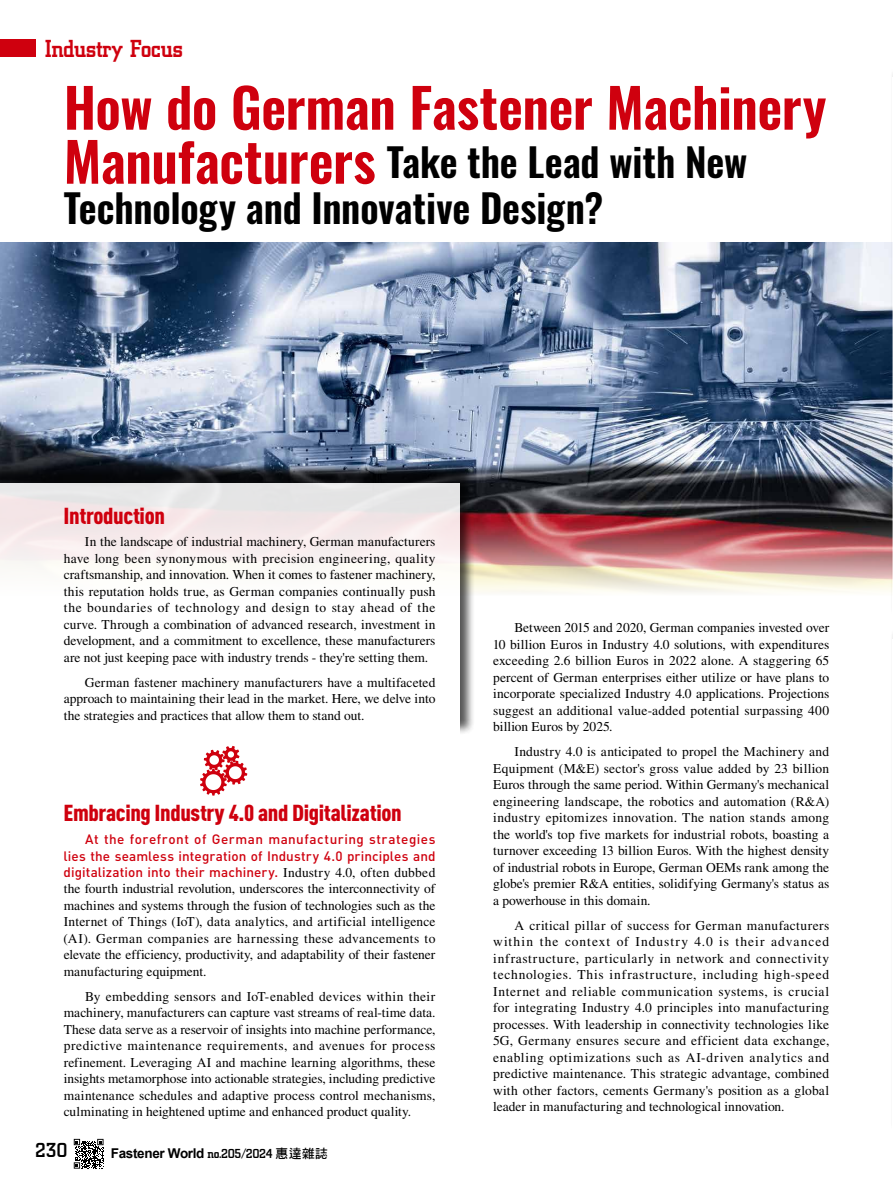
<style>
.page{position:relative;width:893px;height:1191px;background:#fff}
.page>*{position:absolute;margin:0;border:0;box-sizing:border-box;transform-origin:0 0}
.t1{font:600 54px "Oswald";letter-spacing:-.01em;color:#cf000e}
.t2{font:600 39px/46.5px "Oswald";letter-spacing:-.005em;color:#000}
.t3{font:500 25.5px "City D";letter-spacing:-.025em;color:#cf000e}
.t4{font:900 22.8px "DIN Cond";letter-spacing:-.015em;color:#cf000e;scale:1.05 1}
.t5{font:500 21px "City D";color:#000}
.t6{font:13.5px/16.5px "Times LT Std";color:#000;text-align:justify}
.t7{font:500 13.5px/16.5px "DIN Pro";letter-spacing:.005em;color:#cf000e;text-align:justify}
.t8{font:700 13.5px "Arial";letter-spacing:-.025em;color:#000}
.s1{font-size:54px;color:#cf000e}
.s2{font-family:"Times LT Std";font-weight:400;color:#000}
.s3{font-family:"City D";font-weight:500}
.s4{font-family:"DF Hei Std W7";font-weight:400;font-size:12.75px}
</style>
<div class="page">
<div style="left:0;top:40px;width:36px;height:17px;background:#cf000e"></div>
<svg style="left:74px;top:1138px;width:30px;height:30px"></svg>
<img style="left:0;top:242px;width:890px;height:351px">
<div style="left:0;top:462px;width:476px;height:273px;background:#000;opacity:.75"></div>
<div style="left:0;top:483px;width:460px;height:257px;background:linear-gradient(to bottom,#f0e9e9,#fff)"></div>
<svg style="left:200px;top:746px;width:47px;height:49px"></svg>
<hr style="left:890px;top:68px;width:3px;height:547px;background:#000;opacity:.75">
<hr style="left:892px;top:77px;width:1px;height:539px;background:#fff">
<h3 class="t3" style="left:45px;top:35px;width:140px">Industry Focus</h3>
<h1 class="t1" style="left:64px;top:79px;width:764px">How do German Fastener Machinery</h1>
<h2 class="t2" style="left:64px;top:141px;width:685px"><span class="s1">Manufacturers</span> Take the Lead with New<br>Technology and Innovative Design?</h2>
<h3 class="t4" style="left:64px;top:501px;width:98px">Introduction</h3>
<p class="t6" style="left:64px;top:533px;width:373px;text-indent:21px">In the landscape of industrial machinery, German manufacturers have long been synonymous with precision engineering, quality craftsmanship, and innovation. When it comes to fastener machinery, this reputation holds true, as German companies continually push the boundaries of technology and design to stay ahead of the curve. Through a combination of advanced research, investment in development, and a commitment to excellence, these manufacturers are not just keeping pace with industry trends - they're setting them.</p>
<p class="t6" style="left:64px;top:673px;width:373px;text-indent:21px">German fastener machinery manufacturers have a multifaceted approach to maintaining their lead in the market. Here, we delve into the strategies and practices that allow them to stand out.</p>
<h3 class="t4" style="left:64px;top:799px;width:324px">Embracing Industry 4.0 and Digitalization</h3>
<p class="t7" style="left:64px;top:830px;width:374px;text-indent:21px">At the forefront of German manufacturing strategies lies the seamless integration of Industry 4.0 principles and digitalization into their machinery. <span class="s2">Industry 4.0, often dubbed</span></p>
<p class="t6" style="left:64px;top:880px;width:373px">the fourth industrial revolution, underscores the interconnectivity of machines and systems through the fusion of technologies such as the Internet of Things (IoT), data analytics, and artificial intelligence (AI). German companies are harnessing these advancements to elevate the efficiency, productivity, and adaptability of their fastener manufacturing equipment.</p>
<p class="t6" style="left:64px;top:988px;width:373px;text-indent:21px">By embedding sensors and IoT-enabled devices within their machinery, manufacturers can capture vast streams of real-time data.<br>These data serve as a reservoir of insights into machine performance, predictive maintenance requirements, and avenues for process refinement. Leveraging AI and machine learning algorithms, these insights metamorphose into actionable strategies, including predictive maintenance schedules and adaptive process control mechanisms, culminating in heightened uptime and enhanced product quality.</p>
<h3 class="t5" style="left:35px;top:1138px;width:34px">230</h3>
<p class="t8" style="left:111px;top:1144px;width:219px">Fastener World <span class="s3">no.205/2024</span> <span class="s4">惠達雜誌</span></p>
<p class="t6" style="left:493px;top:619px;width:338px;text-indent:22px">Between 2015 and 2020, German companies invested over 10 billion Euros in Industry 4.0 solutions, with expenditures exceeding 2.6 billion Euros in 2022 alone. A staggering 65 percent of German enterprises either utilize or have plans to incorporate specialized Industry 4.0 applications. Projections suggest an additional value-added potential surpassing 400 billion Euros by 2025.</p>
<p class="t6" style="left:493px;top:743px;width:338px;text-indent:21px">Industry 4.0 is anticipated to propel the Machinery and Equipment (M&amp;E) sector's gross value added by 23 billion Euros through the same period. Within Germany's mechanical engineering landscape, the robotics and automation (R&amp;A) industry epitomizes innovation. The nation stands among the world's top five markets for industrial robots, boasting a turnover exceeding 13 billion Euros. With the highest density of industrial robots in Europe, German OEMs rank among the globe's premier R&amp;A entities, solidifying Germany's status as a powerhouse in this domain.</p>
<p class="t6" style="left:493px;top:917px;width:338px;text-indent:21px">A critical pillar of success for German manufacturers within the context of Industry 4.0 is their advanced infrastructure, particularly in network and connectivity technologies. This infrastructure, including high-speed Internet and reliable communication systems, is crucial for integrating Industry 4.0 principles into manufacturing processes. With leadership in connectivity technologies like 5G, Germany ensures secure and efficient data exchange, enabling optimizations such as AI-driven analytics and predictive maintenance. This strategic advantage, combined with other factors, cements Germany's position as a global leader in manufacturing and technological innovation.</p>
</div>
